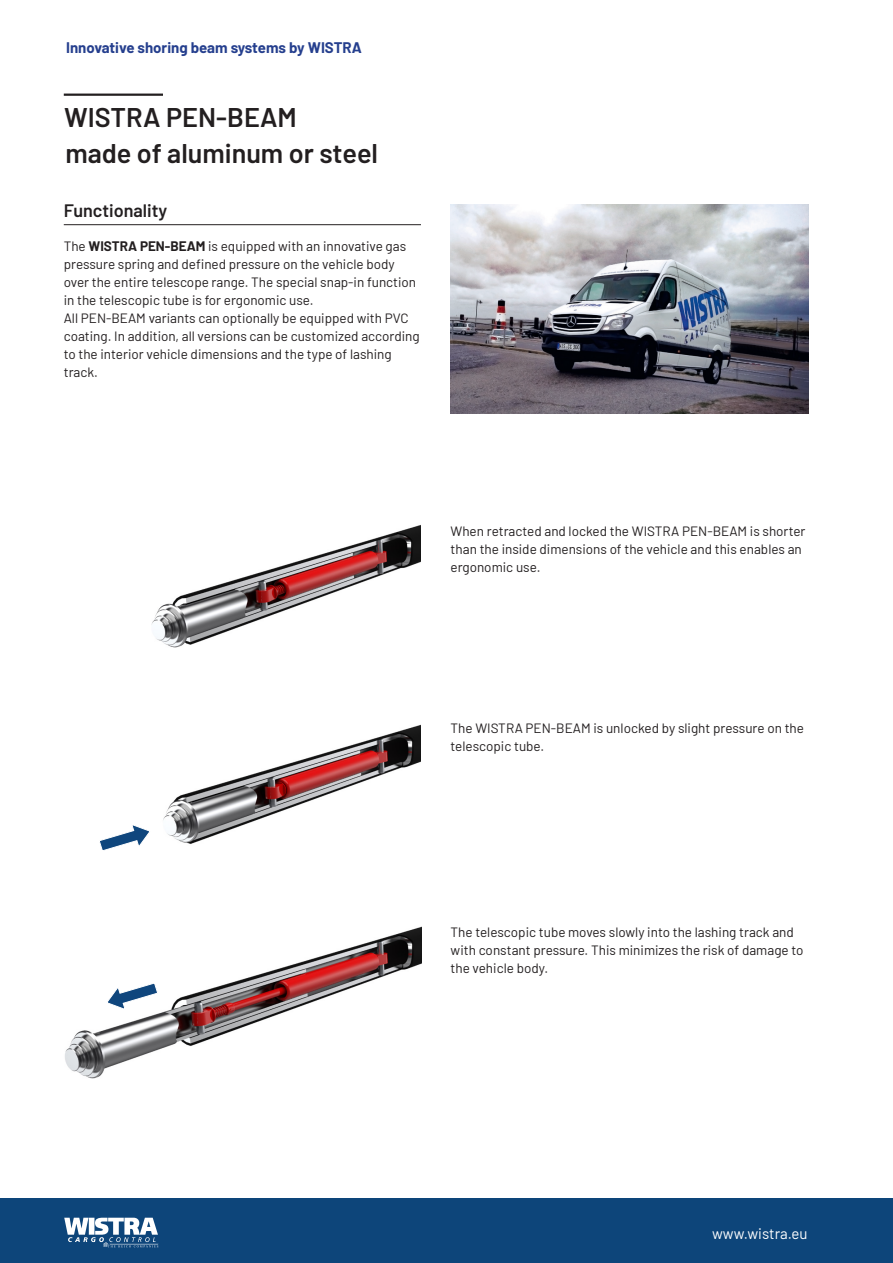
<style>
.page{position:relative;width:893px;height:1263px;background:#fff}
.page>*{position:absolute;margin:0;border:0;box-sizing:border-box;transform-origin:0 0}
.t1{font:600 27px/36px "Barlow";color:#231f20}
.t2{font:600 18px "Barlow";color:#231f20}
.t3{font:700 15px "Barlow";color:#253f8e}
.t4{font:15px "Barlow";color:#fff}
.t5{font:13.5px/18px "Barlow";color:#231f20}
.s1{font-weight:700}
</style>
<div class="page">
<img style="left:65px;top:525px;width:356px;height:554px">
<hr style="left:64px;top:94px;width:99px;height:2px;background:#231f20">
<div style="left:0;top:1198px;width:893px;height:65px;background:#0d457a"></div>
<hr style="left:64px;top:224px;width:357px;height:1px;background:#231f20">
<img style="left:451px;top:204px;width:358px;height:209px">
<svg style="left:99px;top:823px;width:52px;height:28px"></svg>
<svg style="left:106px;top:982px;width:52px;height:28px"></svg>
<svg style="left:64px;top:1218px;width:94px;height:29px"></svg>
<p class="t3" style="left:66px;top:37px;width:297px">Innovative shoring beam systems by WISTRA</p>
<h1 class="t1" style="left:64px;top:97px;width:315px">WISTRA PEN-BEAM<br>made of aluminum or steel</h1>
<h2 class="t2" style="left:64px;top:197px;width:105px">Functionality</h2>
<p class="t5" style="left:64px;top:236px;width:357px">The <span class="s1">WISTRA PEN-BEAM</span> is equipped with an innovative gas pressure spring and defined pressure on the vehicle body over the entire telescope range. The special snap-in function in the telescopic tube is for ergonomic use.<br>All PEN-BEAM variants can optionally be equipped with PVC coating. In addition, all versions can be customized according to the interior vehicle dimensions and the type of lashing track.</p>
<p class="t5" style="left:451px;top:521px;width:356px">When retracted and locked the WISTRA PEN-BEAM is shorter than the inside dimensions of the vehicle and this enables an ergonomic use.</p>
<p class="t5" style="left:451px;top:718px;width:355px">The WISTRA PEN-BEAM is unlocked by slight pressure on the telescopic tube.</p>
<p class="t5" style="left:451px;top:922px;width:354px">The telescopic tube moves slowly into the lashing track and with constant pressure. This minimizes the risk of damage to the vehicle body.</p>
<p class="t4" style="left:712px;top:1223px;width:97px">www.wistra.eu</p>
</div>
